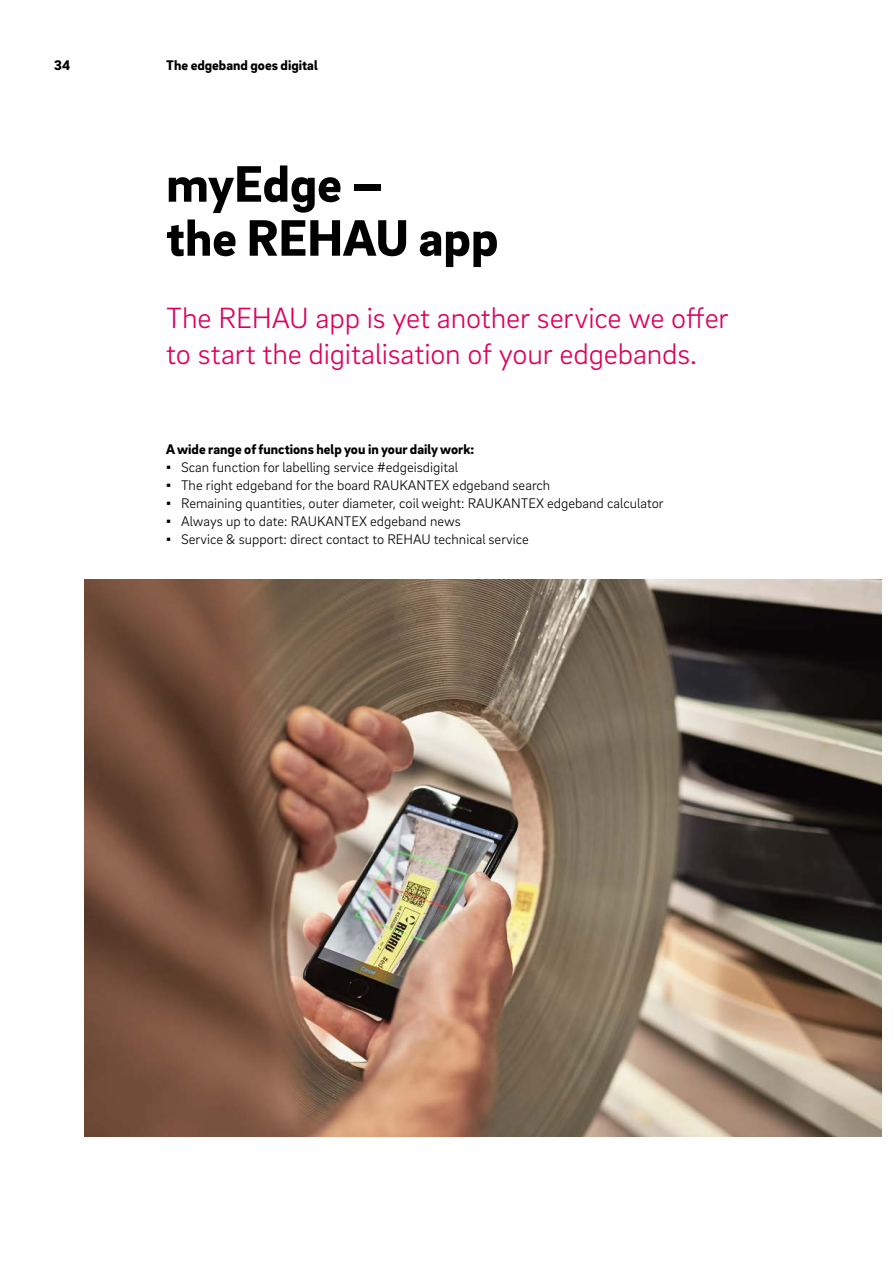
<style>
.page{position:relative;width:893px;height:1263px;background:#fff}
.page>*{position:absolute;margin:0;border:0;box-sizing:border-box;transform-origin:0 0}
._01__Headline_-_35pt_-_left_-_black{font:900 52.5px/54px "Brix Sans";color:#000}
._11__Highlighter_-_20pt_-_red_-_left{font:300 30px/36px "Brix Sans";letter-spacing:-.005em;color:#dd005f}
.t1{font:300 14.25px "Brix Sans";color:#000}
._14__Body_subline_-_9_5pt{font:900 14.25px "Brix Sans";color:#000}
.MP__Live_column_titles_-_9_5pt{font:900 14.25px "Brix Sans";color:#000}
.MP__Page_numbers_-_9_5pt{font:900 14.25px "Brix Sans";color:#000}
.s1{font-family:"Arial";font-weight:400}
</style>
<div class="page">
<img style="left:84px;top:580px;width:797px;height:557px">
<p class="MP__Page_numbers_-_9_5pt" style="left:54px;top:56px;width:17px">34</p>
<p class="MP__Live_column_titles_-_9_5pt" style="left:166px;top:56px;width:153px">The edgeband goes digital</p>
<p class="_01__Headline_-_35pt_-_left_-_black" style="left:166px;top:154px;width:334px">myEdge –<br>the REHAU app</p>
<p class="_11__Highlighter_-_20pt_-_red_-_left" style="left:166px;top:298px;width:564px">The REHAU app is yet another service we offer to start the digitalisation of your edgebands.</p>
<p class="_14__Body_subline_-_9_5pt" style="left:166px;top:439px;width:309px">A wide range of functions help you in your daily work:</p>
<p class="t1" style="left:166px;top:458px;width:293px"><span class="s1">▪</span> Scan function for labelling service #edgeisdigital</p>
<p class="t1" style="left:166px;top:476px;width:385px"><span class="s1">▪</span> The right edgeband for the board RAUKANTEX edgeband search</p>
<p class="t1" style="left:166px;top:494px;width:499px"><span class="s1">▪</span> Remaining quantities, outer diameter, coil weight: RAUKANTEX edgeband calculator</p>
<p class="t1" style="left:166px;top:512px;width:296px"><span class="s1">▪</span> Always up to date: RAUKANTEX edgeband news</p>
<p class="t1" style="left:166px;top:530px;width:364px"><span class="s1">▪</span> Service &amp; support: direct contact to REHAU technical service</p>
</div>
